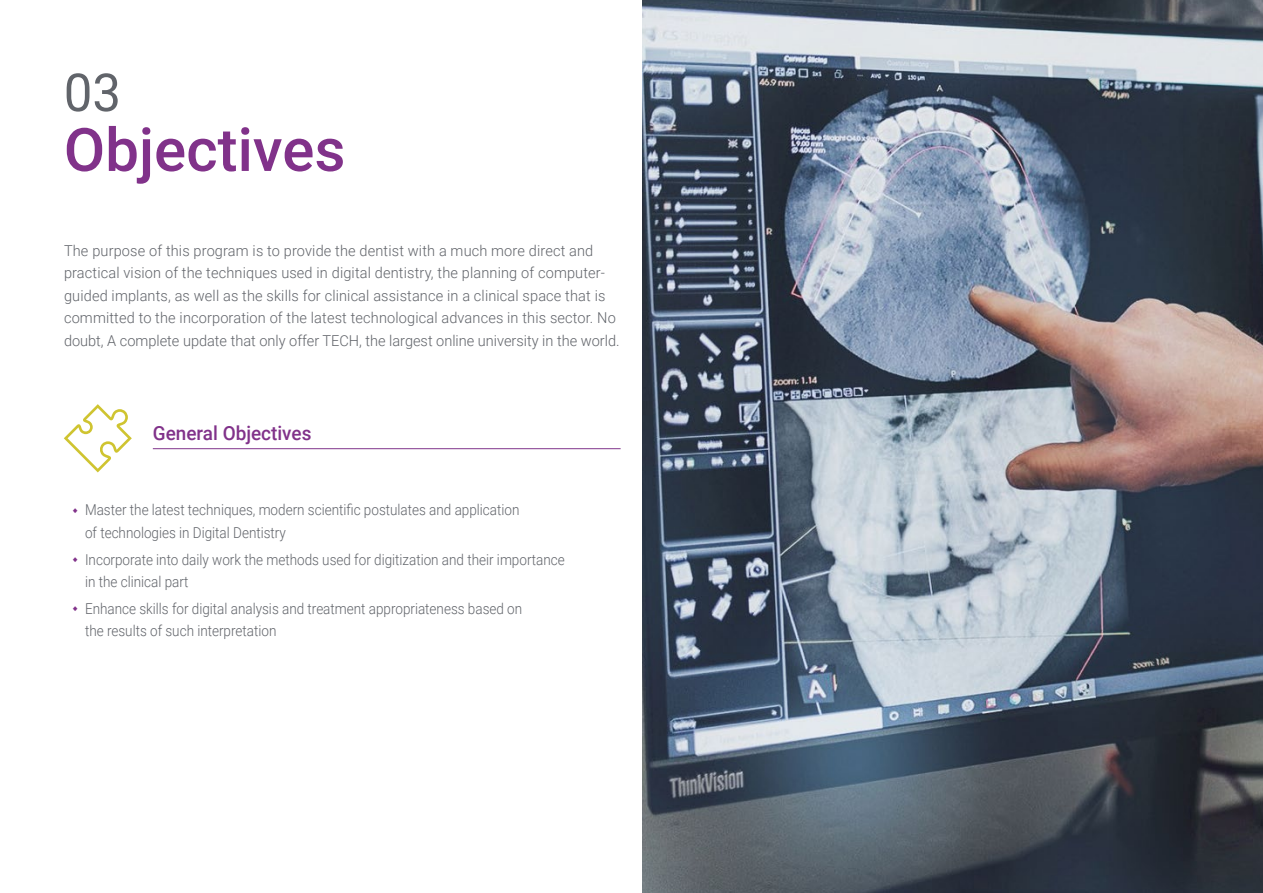
<style>
.page{position:relative;width:1263px;height:893px;background:#fff}
.page>*{position:absolute;margin:0;border:0;box-sizing:border-box;transform-origin:0 0}
.t1{font:500 60px "Roboto";color:#81328a}
.t2{font:52.5px "Roboto";color:#61646a}
.t3{font:500 19.5px "Roboto";color:#81328a}
.t4{font:300 15px/22.5px "Roboto";color:#61646a}
.t5{font:300 15px/22.5px "Roboto";color:#61646a;scale:.9 1}
</style>
<div class="page">
<img style="left:642px;top:0;width:621px;height:893px">
<hr style="left:153px;top:448px;width:468px;height:1px;background:#80348b">
<svg style="left:64px;top:404px;width:68px;height:68px"></svg>
<h2 class="t2" style="left:64px;top:56px;width:59px">03</h2>
<h1 class="t1" style="left:64px;top:108px;width:283px">Objectives</h1>
<p class="t4" style="left:64px;top:239px;width:557px">The purpose of this program is to provide the dentist with a much more direct and practical vision of the techniques used in digital dentistry, the planning of computer&shy;guided implants, as well as the skills for clinical assistance in a clinical space that is committed to the incorporation of the latest technological advances in this sector. No doubt, A complete update that only offer TECH, the largest online university in the world.</p>
<h3 class="t3" style="left:153px;top:420px;width:160px">General Objectives</h3>
<p class="t5" style="left:85px;top:498px;width:484px">Master the latest techniques, modern scientific postulates and application of technologies in Digital Dentistry</p>
<p class="t5" style="left:85px;top:548px;width:535px">Incorporate into daily work the methods used for digitization and their importance in the clinical part</p>
<p class="t5" style="left:85px;top:597px;width:487px">Enhance skills for digital analysis and treatment appropriateness based on the results of such interpretation</p>
</div>
